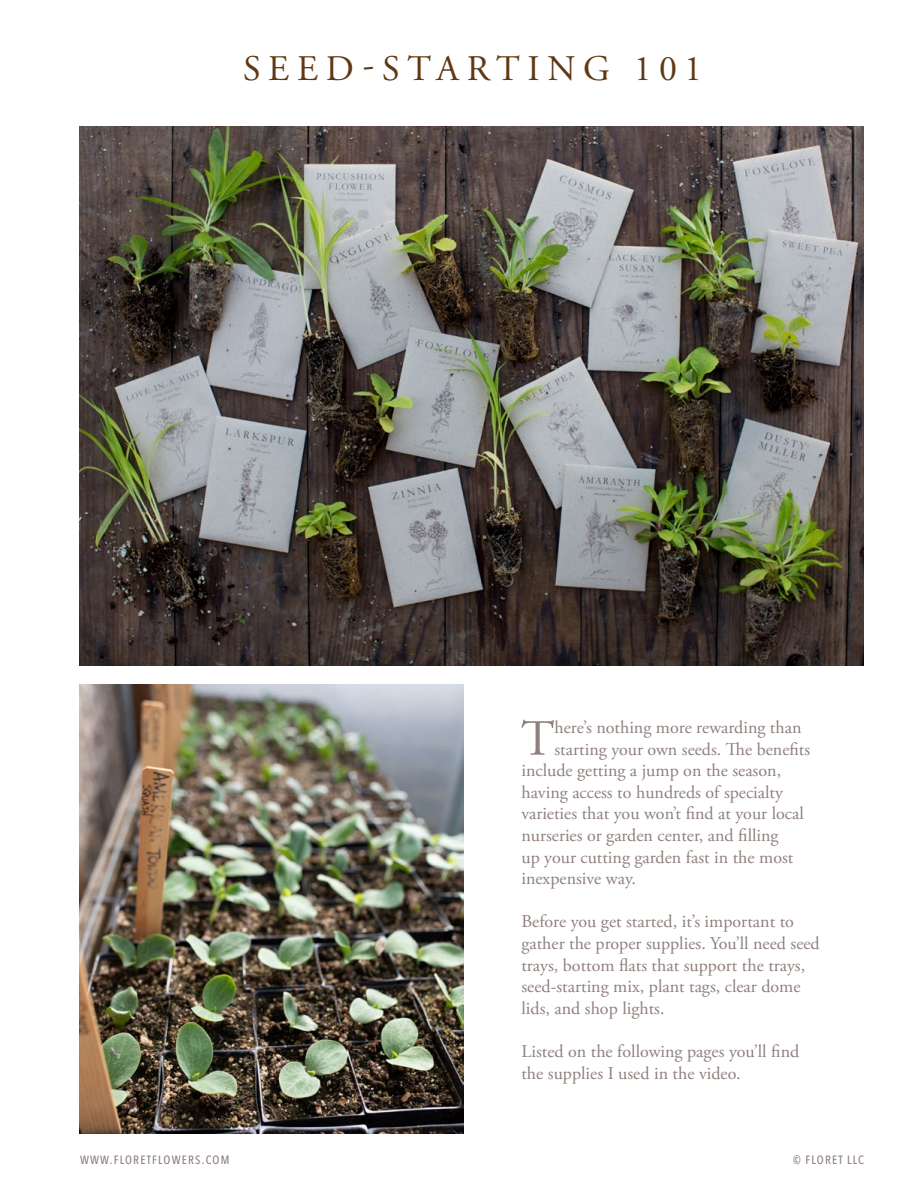
<style>
.page{position:relative;width:918px;height:1188px;background:#fff}
.page>*{position:absolute;margin:0;border:0;box-sizing:border-box;transform-origin:0 0}
.t1{font:50.55px "Adobe Garamond Pro";color:#8f807d}
.t2{font:36px "Adobe Garamond Pro";letter-spacing:.215em;color:#603813}
.t3{font:18px/21.6px "Adobe Garamond Pro";color:#8f807d}
.t4{font:500 12px "Avenir Next Condensed";letter-spacing:.1em;color:#8f807d}
</style>
<div class="page">
<img style="left:80px;top:126px;width:784px;height:540px">
<img style="left:80px;top:684px;width:384px;height:450px">
<h2 class="t2" style="left:243px;top:47px;width:461px">SEED-STARTING 101</h2>
<h1 class="t1" style="left:521px;top:708px;width:35px">T</h1>
<p class="t3" style="left:554px;top:717px;width:249px">here’s nothing more rewarding than</p>
<p class="t3" style="left:554px;top:739px;width:257px">starting your own seeds. The benefits</p>
<p class="t3" style="left:521px;top:760px;width:261px">include getting a jump on the season,</p>
<p class="t3" style="left:521px;top:782px;width:263px">having access to hundreds of specialty</p>
<p class="t3" style="left:521px;top:804px;width:284px">varieties that you won’t find at your local</p>
<p class="t3" style="left:521px;top:825px;width:259px">nurseries or garden center, and filling</p>
<p class="t3" style="left:521px;top:847px;width:273px">up your cutting garden fast in the most</p>
<p class="t3" style="left:521px;top:868px;width:116px">inexpensive way.</p>
<p class="t3" style="left:521px;top:912px;width:300px">Before you get started, it’s important to gather the proper supplies. You’ll need seed trays, bottom flats that support the trays, seed-starting mix, plant tags, clear dome lids, and shop lights.</p>
<p class="t3" style="left:521px;top:1041px;width:279px">Listed on the following pages you’ll find the supplies I used in the video.</p>
<p class="t4" style="left:80px;top:1153px;width:151px">WWW.FLORETFLOWERS.COM</p>
<p class="t4" style="left:793px;top:1153px;width:72px">© FLORET LLC</p>
</div>
